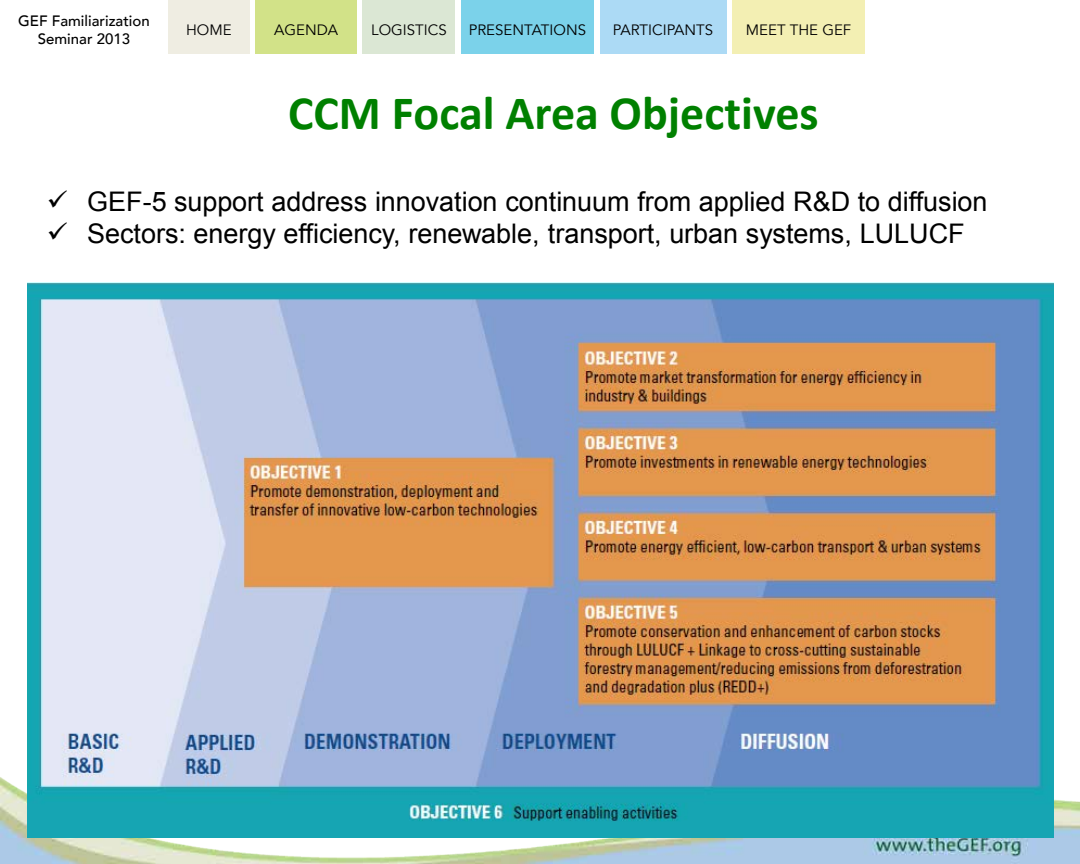
<style>
.page{position:relative;width:1080px;height:864px;background:#fff}
.page>*{position:absolute;margin:0;border:0;box-sizing:border-box;transform-origin:0 0}
.t1{font:700 48px "Calibri";color:#008000}
.t2{font:27px "Arial";letter-spacing:-.005em;color:#000}
.t3{font:15px "Avenir";color:#000}
.t4{font:500 15px/18px "Avenir";color:#000;text-align:center}
</style>
<div class="page">
<div style="left:168px;top:0;width:82px;height:54px;background:#efede2"></div>
<div style="left:600px;top:0;width:126px;height:54px;background:#acdaf5"></div>
<div style="left:363px;top:0;width:92px;height:54px;background:#dbe7d4"></div>
<div style="left:732px;top:0;width:133px;height:54px;background:#f3efb3"></div>
<div style="left:256px;top:0;width:101px;height:54px;background:#d2e288"></div>
<div style="left:461px;top:0;width:133px;height:54px;background:#7bd2ea"></div>
<img style="left:0;top:717px;width:1080px;height:147px">
<img style="left:28px;top:282px;width:1026px;height:556px">
<p class="t4" style="left:18px;top:10px;width:133px">GEF Familiarization<br>Seminar 2013</p>
<p class="t3" style="left:186px;top:20px;width:47px">HOME</p>
<p class="t3" style="left:274px;top:20px;width:65px">AGENDA</p>
<p class="t3" style="left:371px;top:20px;width:77px">LOGISTICS</p>
<p class="t3" style="left:469px;top:20px;width:119px">PRESENTATIONS</p>
<p class="t3" style="left:613px;top:20px;width:102px">PARTICIPANTS</p>
<p class="t3" style="left:746px;top:20px;width:107px">MEET THE GEF</p>
<p class="t1" style="left:288px;top:82px;width:532px">CCM Focal Area Objectives</p>
<p class="t2" style="left:47px;top:183px;width:942px">✓ GEF-5 support address innovation continuum from applied R&amp;D to diffusion</p>
<p class="t2" style="left:47px;top:216px;width:919px">✓ Sectors: energy efficiency, renewable, transport, urban systems, LULUCF</p>
</div>
